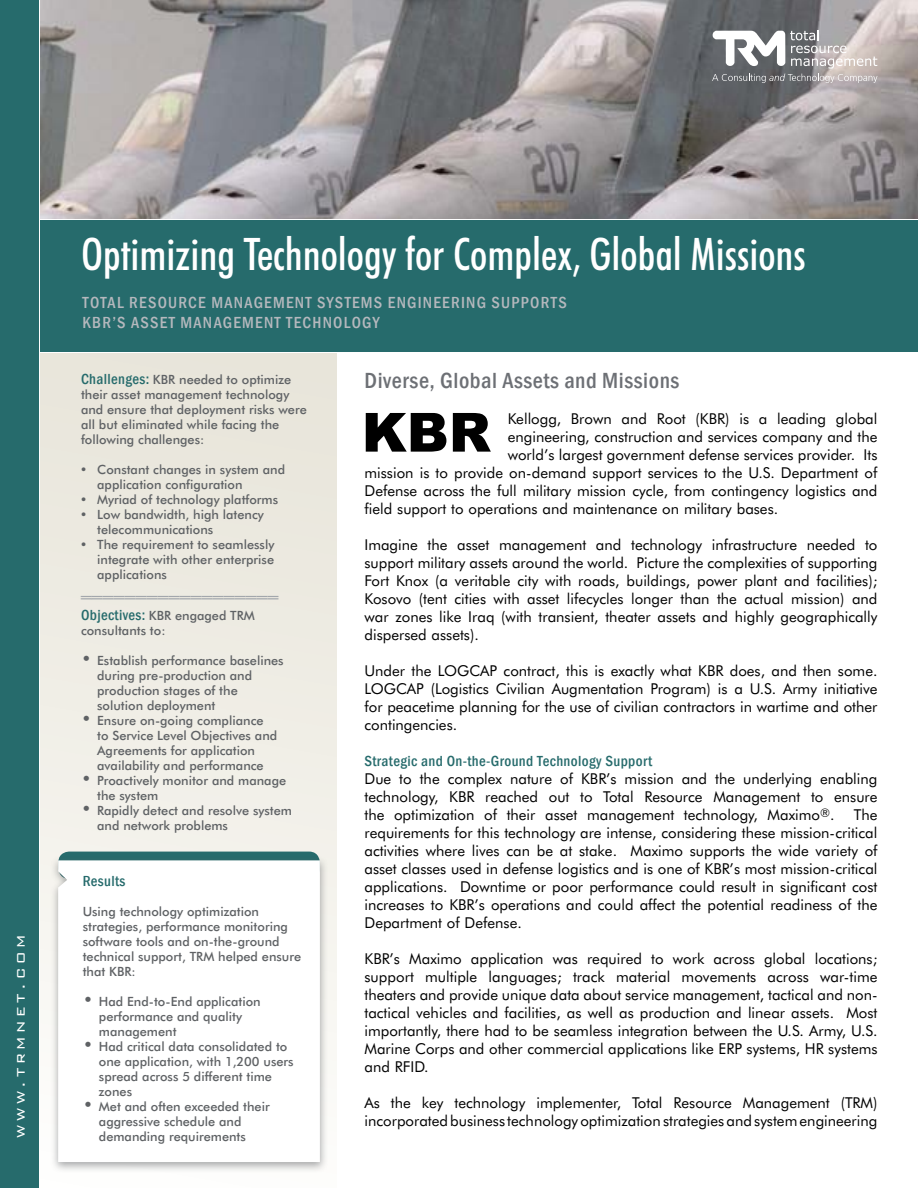
<style>
.page{position:relative;width:918px;height:1188px;background:#fff}
.page>*{position:absolute;margin:0;border:0;box-sizing:border-box;transform-origin:0 0}
.t1{font:900 54px "Arial";color:#000}
.t2{font:500 condensed 45px "Futura BT";color:#fff}
.t3{font:500 condensed 22.5px "Franklin Gothic";letter-spacing:.025em;color:#6d7075}
.t4{font:300 18px "Bank Gothic BT";letter-spacing:.2em;color:#fff}
.t5{font:500 condensed 16.5px/19.8px "Franklin Gothic";letter-spacing:.075em;color:#b5b8bd}
.t6{font:15px/18px "Futura BT";color:#000;text-align:justify}
.t7{font:500 condensed 15px "Franklin Gothic";letter-spacing:.025em;color:#266b6c}
.t8{font:500 condensed 15px "Franklin Gothic";color:#a3a7ac}
.t9{font:500 12.75px/15px "Futura BT";color:#5f6265}
.s1{font-family:"Franklin Gothic";font-stretch:condensed;font-size:15px;color:#266b6c}
.s2{font-family:"Myriad Pro";font-weight:400;font-size:18px}
.s3{font-weight:400;font-size:18px}
</style>
<div class="page">
<img style="left:41px;top:0;width:877px;height:219px">
<div style="left:41px;top:354px;width:295px;height:834px;background:#eeebe3"></div>
<div style="left:0;top:0;width:39px;height:1188px;background:#266b6c"></div>
<div style="left:41px;top:221px;width:877px;height:131px;background:#266b6c"></div>
<svg style="left:712px;top:30px;width:165px;height:53px"></svg>
<div style="left:58px;top:852px;width:262px;height:27px;background:#266b6c;border-radius:11px"></div>
<div style="left:50px;top:855px;width:278px;height:318px;background:#5f6265;opacity:.55"></div>
<div style="left:58px;top:860px;width:262px;height:302px;background:#fff"></div>
<p class="t4" style="left:10px;top:1138px;width:204px;rotate:-90deg">www.trmnet.com</p>
<h2 class="t2" style="left:81px;top:227px;width:726px">Optimizing Technology for Complex, Global Missions</h2>
<p class="t5" style="left:83px;top:292px;width:486px">TOTAL RESOURCE MANAGEMENT SYSTEMS ENGINEERING SUPPORTS<br>KBR’S ASSET MANAGEMENT TECHNOLOGY</p>
<p class="t9" style="left:81px;top:372px;width:227px"><span class="s1">Challenges:</span> KBR needed to optimize their asset management technology and ensure that deployment risks were all but eliminated while facing the following challenges:</p>
<p class="t9" style="left:97px;top:462px;width:189px;text-indent:-16px"><span class="s2">•</span> Constant changes in system and application configuration</p>
<p class="t9" style="left:81px;top:492px;width:199px"><span class="s2">•</span> Myriad of technology platforms</p>
<p class="t9" style="left:97px;top:507px;width:168px;text-indent:-16px"><span class="s2">•</span> Low bandwidth, high latency telecommunications</p>
<p class="t9" style="left:97px;top:537px;width:179px;text-align:justify;text-indent:-16px"><span class="s2">•</span> The requirement to seamlessly integrate with other enterprise applications</p>
<p class="t8" style="left:81px;top:587px;width:199px">══════════════════</p>
<p class="t9" style="left:81px;top:608px;width:175px"><span class="s1">Objectives:</span> KBR engaged TRM consultants to:</p>
<p class="t9" style="left:97px;top:653px;width:188px;text-indent:-16px"><span class="s3">•</span> Establish performance baselines during pre-production and production stages of the solution deployment</p>
<p class="t9" style="left:97px;top:713px;width:182px;text-indent:-16px"><span class="s3">•</span> Ensure on-going compliance to Service Level Objectives and<br>Agreements for application availability and performance</p>
<p class="t9" style="left:97px;top:773px;width:191px;text-indent:-16px"><span class="s3">•</span> Proactively monitor and manage the system</p>
<p class="t9" style="left:97px;top:803px;width:196px;text-indent:-16px"><span class="s3">•</span> Rapidly detect and resolve system and network problems</p>
<p class="t7" style="left:83px;top:871px;width:44px">Results</p>
<p class="t9" style="left:83px;top:903px;width:220px">Using technology optimization strategies, performance monitoring software tools and on-the-ground technical support, TRM helped ensure that KBR:</p>
<p class="t9" style="left:99px;top:993px;width:163px;text-indent:-16px"><span class="s3">•</span> Had End-to-End application performance and quality management</p>
<p class="t9" style="left:99px;top:1038px;width:196px;text-indent:-16px"><span class="s3">•</span> Had critical data consolidated to one application, with 1,200 users spread across 5 different time zones</p>
<p class="t9" style="left:99px;top:1098px;width:172px;text-indent:-16px"><span class="s3">•</span> Met and often exceeded their aggressive schedule and demanding requirements</p>
<h3 class="t3" style="left:364px;top:366px;width:316px">Diverse, Global Assets and Missions</h3>
<p class="t6" style="left:508px;top:410px;width:371px">Kellogg, Brown and Root (KBR) is a leading global</p>
<p class="t6" style="left:508px;top:428px;width:371px">engineering, construction and services company and the</p>
<p class="t6" style="left:508px;top:446px;width:371px">world’s largest government defense services provider. Its</p>
<p class="t6" style="left:364px;top:464px;width:514px">mission is to provide on-demand support services to the U.S. Department of</p>
<p class="t6" style="left:364px;top:482px;width:515px">Defense across the full military mission cycle, from contingency logistics and</p>
<p class="t6" style="left:364px;top:500px;width:415px">field support to operations and maintenance on military bases.</p>
<p class="t6" style="left:364px;top:536px;width:515px">Imagine the asset management and technology infrastructure needed to support military assets around the world. Picture the complexities of supporting Fort Knox (a veritable city with roads, buildings, power plant and facilities); Kosovo (tent cities with asset lifecycles longer than the actual mission) and war zones like Iraq (with transient, theater assets and highly geographically dispersed assets).</p>
<p class="t6" style="left:364px;top:662px;width:515px">Under the LOGCAP contract, this is exactly what KBR does, and then some.<br>LOGCAP (Logistics Civilian Augmentation Program) is a U.S. Army initiative for peacetime planning for the use of civilian contractors in wartime and other contingencies.</p>
<p class="t7" style="left:364px;top:752px;width:289px">Strategic and On-the-Ground Technology Support</p>
<p class="t6" style="left:364px;top:770px;width:515px">Due to the complex nature of KBR’s mission and the underlying enabling technology, KBR reached out to Total Resource Management to ensure the optimization of their asset management technology, Maximo<sup>®</sup>.</p>
<h1 class="t1" style="left:362px;top:393px;width:131px">KBR</h1>
<p class="t6" style="left:365px;top:806px;width:515px;text-indent:489px">The requirements for this technology are intense, considering these mission-critical activities where lives can be at stake. Maximo supports the wide variety of asset classes used in defense logistics and is one of KBR’s most mission-critical applications. Downtime or poor performance could result in significant cost increases to KBR’s operations and could affect the potential readiness of the Department of Defense.</p>
<p class="t6" style="left:365px;top:950px;width:515px">KBR’s Maximo application was required to work across global locations; support multiple languages; track material movements across war-time theaters and provide unique data about service management, tactical and non&shy;tactical vehicles and facilities, as well as production and linear assets. Most importantly, there had to be seamless integration between the U.S. Army, U.S.<br>Marine Corps and other commercial applications like ERP systems, HR systems and RFID.</p>
<p class="t6" style="left:365px;top:1094px;width:515px">As the key technology implementer, Total Resource Management (TRM) incorporated business technology optimization strategies and system engineering</p>
</div>
